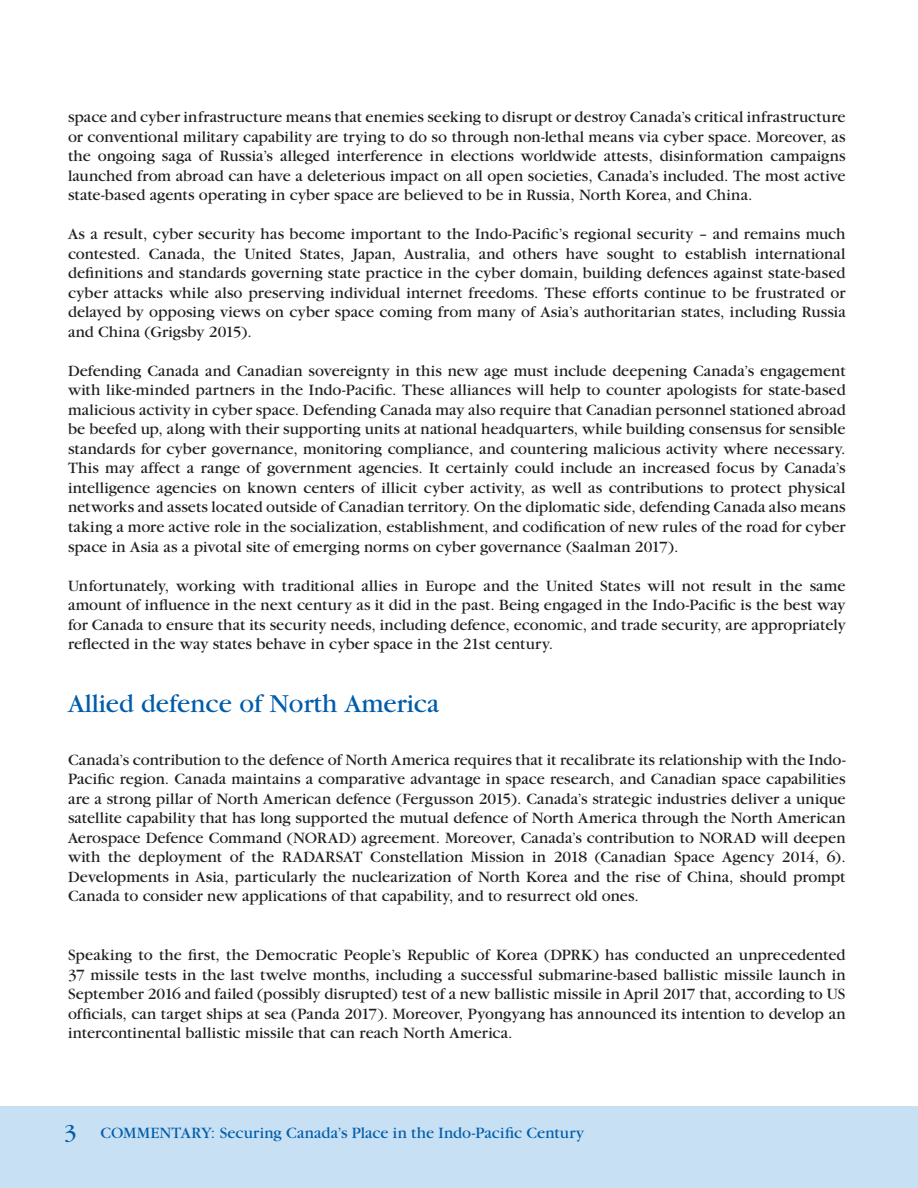
<style>
.page{position:relative;width:918px;height:1188px;background:#fff}
.page>*{position:absolute;margin:0;border:0;box-sizing:border-box;transform-origin:0 0}
.t1{font:27px "Garamond";color:#015dab}
.t2{font:16.5px/19.5px "Garamond";letter-spacing:.005em;color:#231f20;text-align:justify}
.t3{font:16.5px "Garamond";letter-spacing:.01em;color:#015dab}
.s1{font-size:24px}
</style>
<div class="page">
<div style="left:0;top:1106px;width:918px;height:82px;background:#c7e0f3"></div>
<p class="t2" style="left:68px;top:107px;width:779px">space and cyber infrastructure means that enemies seeking to disrupt or destroy Canada’s critical infrastructure or conventional military capability are trying to do so through non-lethal means via cyber space. Moreover, as the ongoing saga of Russia’s alleged interference in elections worldwide attests, disinformation campaigns launched from abroad can have a deleterious impact on all open societies, Canada’s included. The most active state-based agents operating in cyber space are believed to be in Russia, North Korea, and China.</p>
<p class="t2" style="left:68px;top:225px;width:779px">As a result, cyber security has become important to the Indo-Pacific’s regional security – and remains much contested. Canada, the United States, Japan, Australia, and others have sought to establish international definitions and standards governing state practice in the cyber domain, building defences against state-based cyber attacks while also preserving individual internet freedoms. These efforts continue to be frustrated or delayed by opposing views on cyber space coming from many of Asia’s authoritarian states, including Russia and China (Grigsby 2015).</p>
<p class="t2" style="left:68px;top:361px;width:779px">Defending Canada and Canadian sovereignty in this new age must include deepening Canada’s engagement with like-minded partners in the Indo-Pacific. These alliances will help to counter apologists for state-based malicious activity in cyber space. Defending Canada may also require that Canadian personnel stationed abroad be beefed up, along with their supporting units at national headquarters, while building consensus for sensible standards for cyber governance, monitoring compliance, and countering malicious activity where necessary.<br>This may affect a range of government agencies. It certainly could include an increased focus by Canada’s intelligence agencies on known centers of illicit cyber activity, as well as contributions to protect physical networks and assets located outside of Canadian territory. On the diplomatic side, defending Canada also means taking a more active role in the socialization, establishment, and codification of new rules of the road for cyber space in Asia as a pivotal site of emerging norms on cyber governance (Saalman 2017).</p>
<p class="t2" style="left:68px;top:576px;width:779px">Unfortunately, working with traditional allies in Europe and the United States will not result in the same amount of influence in the next century as it did in the past. Being engaged in the Indo-Pacific is the best way for Canada to ensure that its security needs, including defence, economic, and trade security, are appropriately reflected in the way states behave in cyber space in the 21st century.</p>
<h1 class="t1" style="left:68px;top:690px;width:373px">Allied defence of North America</h1>
<p class="t2" style="left:68px;top:750px;width:779px">Canada’s contribution to the defence of North America requires that it recalibrate its relationship with the Indo-Pacific region. Canada maintains a comparative advantage in space research, and Canadian space capabilities are a strong pillar of North American defence (Fergusson 2015). Canada’s strategic industries deliver a unique satellite capability that has long supported the mutual defence of North America through the North American Aerospace Defence Command (NORAD) agreement. Moreover, Canada’s contribution to NORAD will deepen with the deployment of the RADARSAT Constellation Mission in 2018 (Canadian Space Agency 2014, 6).<br>Developments in Asia, particularly the nuclearization of North Korea and the rise of China, should prompt Canada to consider new applications of that capability, and to resurrect old ones.</p>
<p class="t2" style="left:68px;top:945px;width:779px">Speaking to the first, the Democratic People’s Republic of Korea (DPRK) has conducted an unprecedented 37 missile tests in the last twelve months, including a successful submarine-based ballistic missile launch in September 2016 and failed (possibly disrupted) test of a new ballistic missile in April 2017 that, according to US officials, can target ships at sea (Panda 2017). Moreover, Pyongyang has announced its intention to develop an intercontinental ballistic missile that can reach North America.</p>
<p class="t3" style="left:64px;top:1125px;width:522px"><span class="s1">3</span> Commentary: Securing Canada’s Place in the Indo-Pacific Century</p>
</div>
